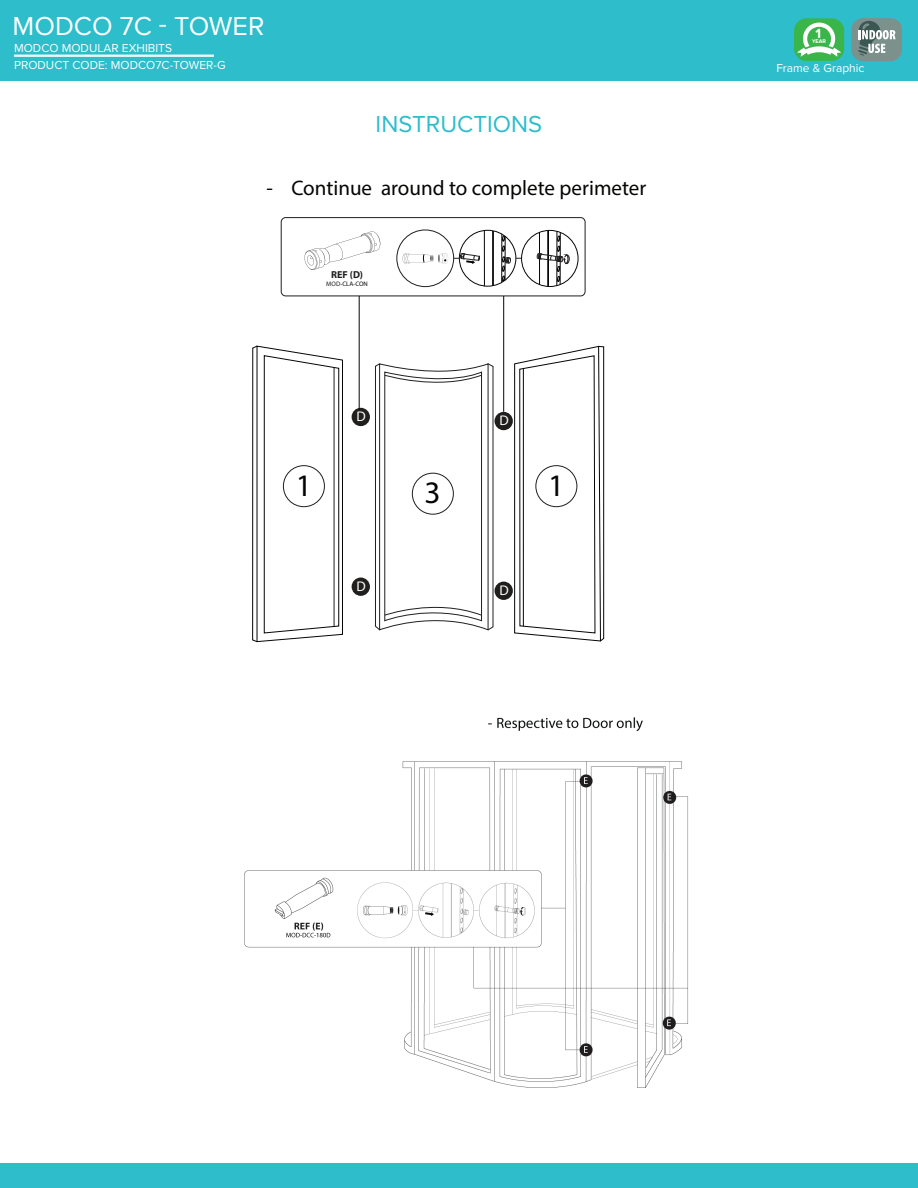
<style>
.page{position:relative;width:918px;height:1188px;background:#fff}
.page>*{position:absolute;margin:0;border:0;box-sizing:border-box;transform-origin:0 0}
.t1{font:31.35px "Myriad Pro";color:#050504}
.t2{font:27px "Proxima Nova";color:#fff}
.t3{font:24px "Proxima Nova";color:#2dbdcb}
.t4{font:21px "Myriad Pro";color:#050504}
.t5{font:900 condensed 18.3px "Myriad Pro";color:#fff}
.t6{font:14.1px "Myriad Pro";color:#fff}
.t7{font:700 13.8px "Proxima Nova";color:#fff}
.t8{font:12px "Proxima Nova";color:#fff}
.t9{font:700 10.05px "Myriad Pro";color:#211e1e}
.t10{font:6.45px "Myriad Pro";color:#050504}
.t11{font:700 5.55px "Proxima Nova";color:#fff}
.s1{color:#211e1e}
</style>
<div class="page">
<div style="left:0;top:0;width:918px;height:81px;background:#2dbdcb"></div>
<div style="left:0;top:1164px;width:918px;height:24px;background:#2dbdcb"></div>
<div style="left:794px;top:18px;width:50px;height:43px;background:#3ab54a;border-radius:13px"></div>
<svg style="left:797px;top:21px;width:44px;height:36px"></svg>
<div style="left:851px;top:18px;width:51px;height:43px;background:#7c908c;border-radius:12px"></div>
<svg style="left:858px;top:21px;width:38px;height:35px"></svg>
<hr style="left:14px;top:55px;width:200px;height:2px;background:#fff">
<svg style="left:375px;top:363px;width:118px;height:267px"></svg>
<svg style="left:305px;top:231px;width:75px;height:39px"></svg>
<svg style="left:403px;top:253px;width:45px;height:11px"></svg>
<hr style="left:493px;top:230px;width:1px;height:56px;background:#050504">
<hr style="left:484px;top:230px;width:1px;height:56px;background:#050504">
<hr style="left:492px;top:230px;width:1px;height:56px;background:#050504">
<div style="left:459px;top:230px;width:57px;height:56px;border:1px solid #050605;border-radius:50%"></div>
<svg style="left:537px;top:230px;width:32px;height:57px"></svg>
<div style="left:397px;top:230px;width:57px;height:57px;border:1px solid #211e1e;border-radius:50%"></div>
<svg style="left:454px;top:253px;width:26px;height:11px"></svg>
<svg style="left:501px;top:233px;width:21px;height:51px"></svg>
<div style="left:281px;top:217px;width:304px;height:79px;border:1px solid #211e1e;border-radius:4px"></div>
<div style="left:352px;top:408px;width:18px;height:18px;background:#211e1e;border-radius:50%"></div>
<div style="left:352px;top:578px;width:18px;height:18px;background:#211e1e;border-radius:50%"></div>
<div style="left:495px;top:412px;width:18px;height:18px;background:#211e1e;border-radius:50%"></div>
<div style="left:495px;top:582px;width:18px;height:18px;background:#211e1e;border-radius:50%"></div>
<div style="left:412px;top:473px;width:42px;height:41px;border:1px solid #211e1e;border-radius:50%"></div>
<hr style="left:359px;top:296px;width:1px;height:113px;background:#050504">
<hr style="left:503px;top:296px;width:1px;height:116px;background:#050504">
<svg style="left:514px;top:346px;width:90px;height:295px"></svg>
<svg style="left:252px;top:346px;width:91px;height:296px"></svg>
<img style="left:244px;top:717px;width:444px;height:371px">
<h2 class="t2" style="left:13px;top:6px;width:253px">MODCO 7C - TOWER</h2>
<p class="t8" style="left:14px;top:56px;width:213px">PRODUCT CODE: MODCO7C-TOWER-G</p>
<p class="t8" style="left:14px;top:39px;width:160px">MODCO MODULAR EXHIBITS</p>
<h3 class="t3" style="left:376px;top:106px;width:168px">INSTRUCTIONS</h3>
<h3 class="t4" style="left:267px;top:175px;width:381px">- Continue around to complete perimeter</h3>
<p class="t9" style="left:331px;top:268px;width:33px">REF (D)</p>
<p class="t10" style="left:326px;top:279px;width:43px"><span class="s1">MOD</span>-CLA-CON</p>
<p class="t6" style="left:357px;top:408px;width:11px">D</p>
<p class="t6" style="left:499px;top:412px;width:11px">D</p>
<h1 class="t1" style="left:296px;top:466px;width:18px">1</h1>
<h1 class="t1" style="left:425px;top:474px;width:18px">3</h1>
<h1 class="t1" style="left:548px;top:466px;width:18px">1</h1>
<p class="t6" style="left:357px;top:578px;width:11px">D</p>
<p class="t6" style="left:499px;top:582px;width:11px">D</p>
<p class="t7" style="left:816px;top:26px;width:7px">1</p>
<p class="t11" style="left:812px;top:38px;width:16px">YEAR</p>
<h3 class="t5" style="left:752px;top:57px;width:47px">SINGLE</h3>
<p class="t8" style="left:776px;top:59px;width:90px">Frame &amp; Graphic</p>
</div>
